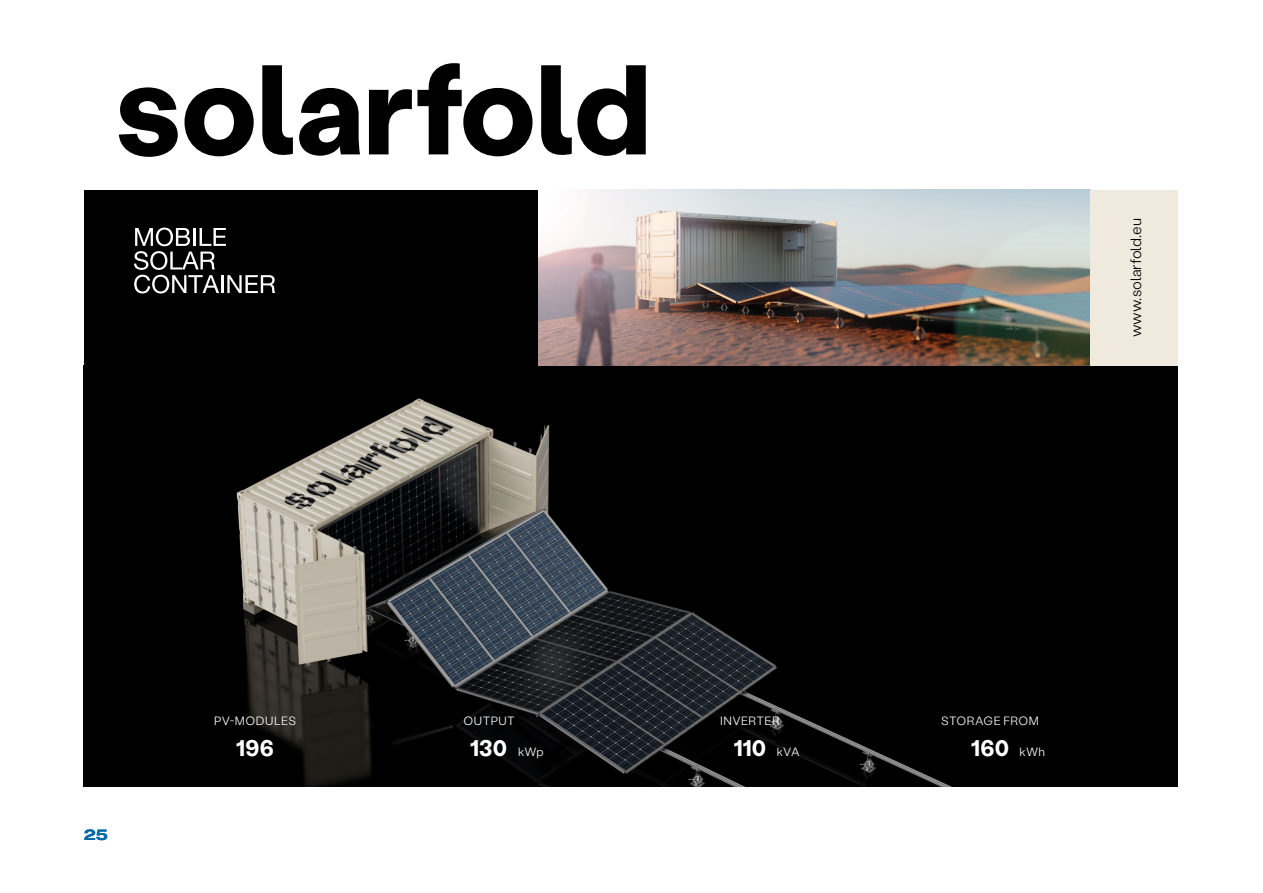
<style>
.page{position:relative;width:1263px;height:893px;background:#fff}
.page>*{position:absolute;margin:0;border:0;box-sizing:border-box;transform-origin:0 0}
.t1{font:700 22.5px "Stabil Grotesk";letter-spacing:.015em;color:#fff}
.t2{font:300 15px "Stabil Grotesk";color:#000}
.t3{font:700 expanded 15px "Helvetica Neue LT Pro";color:#0069aa}
.t4{font:300 12px "Stabil Grotesk";letter-spacing:.03em;color:#fff}
.s1{font-weight:300;font-size:12px}
</style>
<div class="page">
<div style="left:980px;top:366px;width:198px;height:421px;background:#000"></div>
<img style="left:84px;top:366px;width:896px;height:421px">
<img style="left:538px;top:190px;width:553px;height:176px">
<svg style="left:119px;top:87px;width:59px;height:70px"></svg>
<svg style="left:184px;top:88px;width:70px;height:68px"></svg>
<svg style="left:262px;top:65px;width:31px;height:90px"></svg>
<svg style="left:299px;top:88px;width:61px;height:68px"></svg>
<svg style="left:369px;top:63px;width:163px;height:93px"></svg>
<svg style="left:541px;top:65px;width:105px;height:91px"></svg>
<div style="left:84px;top:190px;width:454px;height:176px;background:#000"></div>
<div style="left:1091px;top:190px;width:87px;height:176px;background:#f0e9dd"></div>
<svg style="left:134px;top:228px;width:141px;height:65px"></svg>
<p class="t3" style="left:84px;top:825px;width:26px">25</p>
<p class="t4" style="left:214px;top:712px;width:83px">PV-MODULES</p>
<h1 class="t1" style="left:236px;top:733px;width:39px">196</h1>
<p class="t2" style="left:1126px;top:337px;width:121px;rotate:-90deg">www.solarfold.eu</p>
<p class="t4" style="left:941px;top:712px;width:99px">STORAGE FROM</p>
<h1 class="t1" style="left:971px;top:733px;width:39px">160</h1>
<p class="t4" style="left:464px;top:712px;width:53px">OUTPUT</p>
<h1 class="t1" style="left:470px;top:733px;width:75px">130 <span class="s1">kWp</span></h1>
<p class="t4" style="left:777px;top:744px;width:24px">kVA</p>
<p class="t4" style="left:720px;top:712px;width:61px">INVERTER</p>
<h1 class="t1" style="left:734px;top:733px;width:34px">110</h1>
<p class="t4" style="left:1020px;top:744px;width:27px">kWh</p>
</div>
